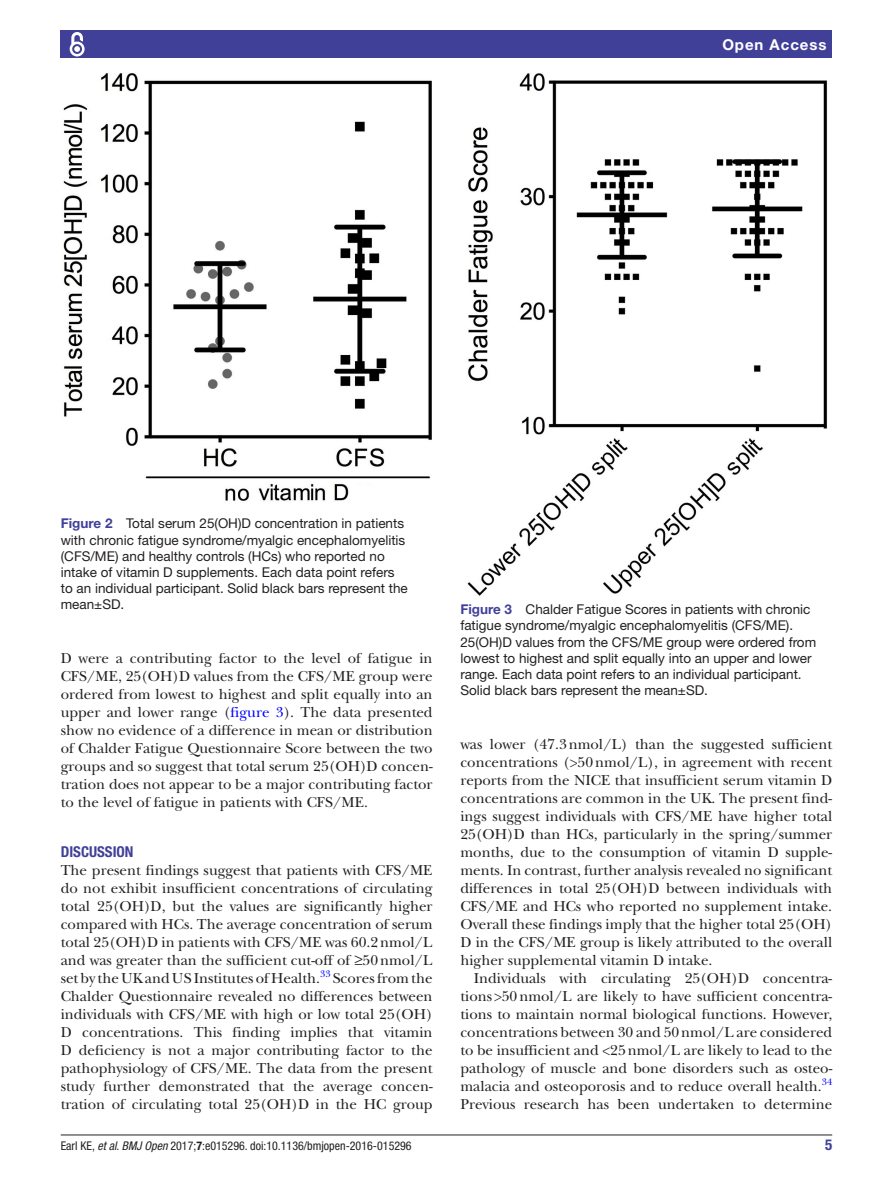
<style>
.page{position:relative;width:893px;height:1191px;background:#fff}
.page>*{position:absolute;margin:0;border:0;box-sizing:border-box;transform-origin:0 0}
.t1{font:15px/18px "New Baskerville";color:#231f20;text-align:justify}
.t2{font:700 condensed 15px "Helvetica Neue LT Std";color:#414099}
.t3{font:700 15px "Helvetica Neue LT Std";letter-spacing:.065em;color:#fff}
.t4{font:13.5px/16.2px "Helvetica Neue LT Std";color:#231f20}
.t5{font:condensed 12px "Helvetica Neue LT Std";color:#231f20}
.t6{font:9.9px "New Baskerville";color:#00f}
.s1{font-weight:700;color:#414099}
.s2{color:#00f}
.s3{font-style:italic}
.s4{font-weight:700}
</style>
<div class="page">
<hr style="left:61px;top:1134px;width:771px;height:1px;background:#231f20">
<div style="left:61px;top:31px;width:771px;height:27px;background:#414099"></div>
<svg style="left:69px;top:32px;width:16px;height:25px"></svg>
<img style="left:63px;top:73px;width:369px;height:428px">
<img style="left:467px;top:73px;width:360px;height:523px">
<p class="t3" style="left:722px;top:35px;width:106px">Open Access</p>
<p class="t4" style="left:61px;top:515px;width:349px"><span class="s1">Figure 2</span> Total serum 25(OH)D concentration in patients with chronic fatigue syndrome/myalgic encephalomyelitis (CFS/ME) and healthy controls (HCs) who reported no intake of vitamin D supplements. Each data point refers to an individual participant. Solid black bars represent the mean±SD.</p>
<p class="t1" style="left:61px;top:649px;width:373px">D were a contributing factor to the level of fatigue in CFS/ME, 25(OH)D values from the CFS/ME group were ordered from lowest to highest and split equally into an upper and lower range (<span class="s2">figure 3</span>). The data presented show no evidence of a difference in mean or distribution of Chalder Fatigue Questionnaire Score between the two groups and so suggest that total serum 25(OH)D concen&shy;tration does not appear to be a major contributing factor to the level of fatigue in patients with CFS/ME.</p>
<p class="t2" style="left:61px;top:843px;width:74px">DISCUSSION</p>
<p class="t1" style="left:61px;top:861px;width:373px">The present findings suggest that patients with CFS/ME do not exhibit insufficient concentrations of circulating total 25(OH)D, but the values are significantly higher compared with HCs. The average concentration of serum total 25(OH)D in patients with CFS/ME was 60.2nmol/L and was greater than the sufficient cut-off of ≥50nmol/L set by the UK and US Institutes of Health.</p>
<p class="t6" style="left:320px;top:967px;width:12px">33</p>
<p class="t1" style="left:61px;top:969px;width:373px;text-indent:272px">Scores from the Chalder Questionnaire revealed no differences between individuals with CFS/ME with high or low total 25(OH)<br>D concentrations. This finding implies that vitamin D deficiency is not a major contributing factor to the pathophysiology of CFS/ME. The data from the present study further demonstrated that the average concen&shy;tration of circulating total 25(OH)D in the HC group</p>
<p class="t4" style="left:460px;top:601px;width:357px"><span class="s1">Figure 3</span> Chalder Fatigue Scores in patients with chronic fatigue syndrome/myalgic encephalomyelitis (CFS/ME).<br>25(OH)D values from the CFS/ME group were ordered from lowest to highest and split equally into an upper and lower range. Each data point refers to an individual participant.<br>Solid black bars represent the mean±SD.</p>
<p class="t1" style="left:460px;top:735px;width:373px">was lower (47.3nmol/L) than the suggested sufficient concentrations (&gt;50nmol/L), in agreement with recent reports from the NICE that insufficient serum vitamin D concentrations are common in the UK. The present find&shy;ings suggest individuals with CFS/ME have higher total 25(OH)D than HCs, particularly in the spring/summer months, due to the consumption of vitamin D supple&shy;ments. In contrast, further analysis revealed no significant differences in total 25(OH)D between individuals with CFS/ME and HCs who reported no supplement intake.<br>Overall these findings imply that the higher total 25(OH)<br>D in the CFS/ME group is likely attributed to the overall higher supplemental vitamin D intake.</p>
<p class="t1" style="left:460px;top:969px;width:373px;text-indent:14px">Individuals with circulating 25(OH)D concentra&shy;tions&gt;50nmol/L are likely to have sufficient concentra&shy;tions to maintain normal biological functions. However, concentrations between 30 and 50nmol/L are considered to be insufficient and &lt;25nmol/L are likely to lead to the pathology of muscle and bone disorders such as osteo&shy;malacia and osteoporosis and to reduce overall health.</p>
<p class="t6" style="left:822px;top:1075px;width:12px">34</p>
<p class="t1" style="left:460px;top:1095px;width:373px">Previous research has been undertaken to determine</p>
<p class="t5" style="left:61px;top:1138px;width:352px">Earl KE, <span class="s3">et al</span>. <span class="s3">BMJ Open</span> 2017;<span class="s4">7</span>:e015296. doi:10.1136/bmjopen-2016-015296</p>
<p class="t2" style="left:825px;top:1135px;width:9px">5</p>
</div>
